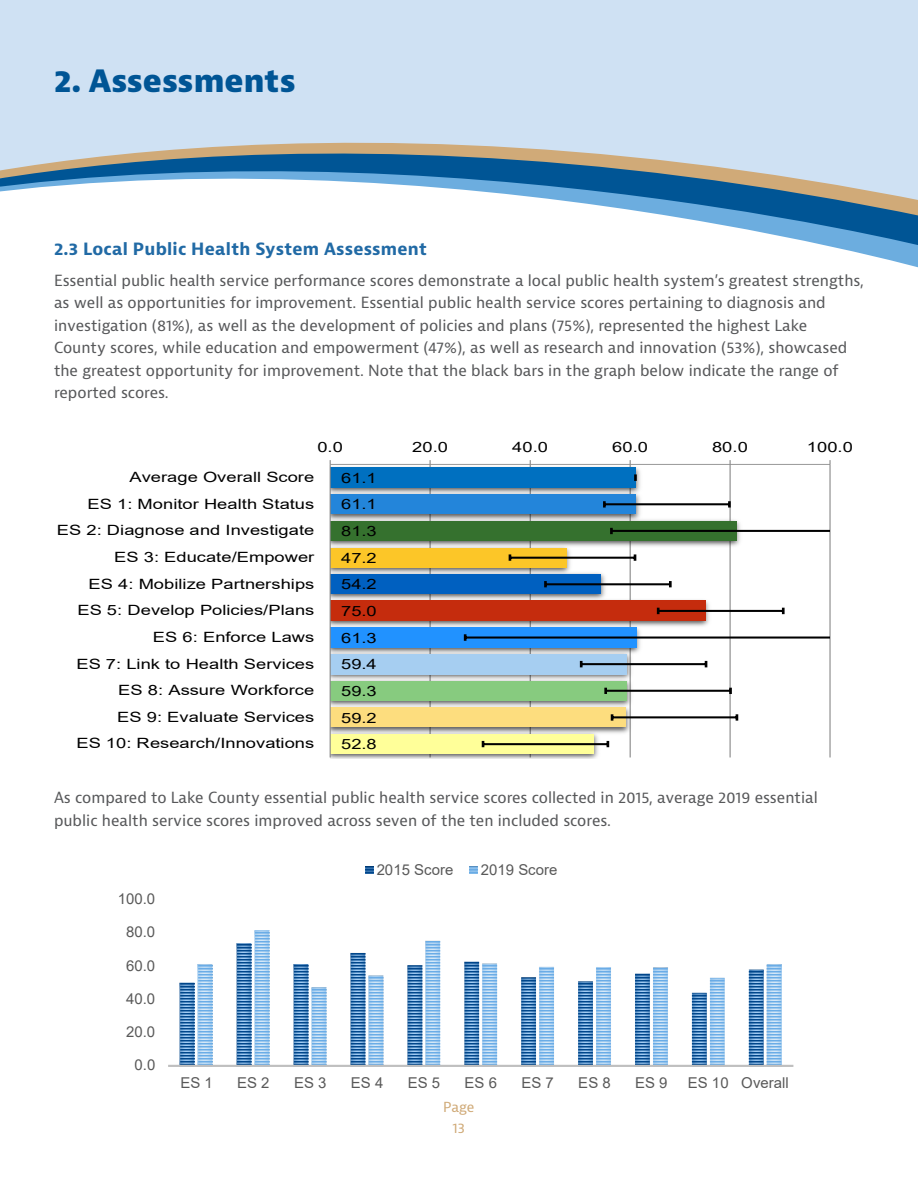
<style>
.page{position:relative;width:918px;height:1188px;background:#fff}
.page>*{position:absolute;margin:0;border:0;box-sizing:border-box;transform-origin:0 0}
.t1{font:800 30px "Bernina Sans";color:#005595}
.Body_Copy{font:700 16.5px "Bernina Sans";letter-spacing:.015em;color:#216aa5}
.Body_Copy-2{font:15px/22.5px "Bernina Sans";color:#57585a}
.t2{font:15px "Arial";letter-spacing:.005em;color:#595959}
.t3{font:14.1px/26.7px "Arial";color:#000;text-align:justify;scale:1.29 1}
.t4{font:13.5px/20.7px "Bernina Sans";letter-spacing:-.005em;color:#d0aa78;text-align:center}
</style>
<div class="page">
<div style="left:0;top:0;width:918px;height:63px;background:#cfe1f3"></div>
<svg style="left:838px;top:248px;width:80px;height:20px"></svg>
<div style="left:0;top:63px;width:918px;height:10px;background:#cfe1f3"></div>
<svg style="left:0;top:73px;width:918px;height:175px;fill:#cfe1f3"></svg>
<hr style="left:630px;top:464px;width:1px;height:293px;background:#898989">
<hr style="left:730px;top:464px;width:1px;height:293px;background:#898989">
<hr style="left:830px;top:464px;width:1px;height:293px;background:#898989">
<img style="left:331px;top:465px;width:310px;height:25px">
<img style="left:331px;top:490px;width:313px;height:27px">
<img style="left:331px;top:517px;width:414px;height:33px">
<img style="left:331px;top:543px;width:244px;height:27px">
<img style="left:331px;top:570px;width:279px;height:26px">
<img style="left:331px;top:596px;width:383px;height:31px">
<img style="left:331px;top:623px;width:314px;height:30px">
<img style="left:331px;top:650px;width:305px;height:26px">
<img style="left:331px;top:676px;width:304px;height:27px">
<img style="left:331px;top:703px;width:300px;height:33px">
<img style="left:330px;top:730px;width:273px;height:28px">
<div style="left:330px;top:468px;width:305px;height:20px;background:#0070c0"></div>
<div style="left:330px;top:494px;width:306px;height:20px;background:#2385da"></div>
<div style="left:330px;top:521px;width:406px;height:20px;background:#35712e"></div>
<div style="left:330px;top:548px;width:236px;height:20px;background:#fcc628"></div>
<div style="left:330px;top:574px;width:271px;height:20px;background:#0060c0"></div>
<div style="left:330px;top:601px;width:375px;height:20px;background:#c52c0d"></div>
<div style="left:330px;top:627px;width:306px;height:21px;background:#2192ff"></div>
<div style="left:330px;top:654px;width:297px;height:20px;background:#a6cef1"></div>
<div style="left:330px;top:681px;width:296px;height:20px;background:#87cb7f"></div>
<div style="left:330px;top:707px;width:296px;height:20px;background:#fddd7e"></div>
<div style="left:330px;top:734px;width:264px;height:20px;background:#ff9"></div>
<svg style="left:634px;top:474px;width:3px;height:7px"></svg>
<hr style="left:604px;top:503px;width:32px;height:2px;background:#000">
<hr style="left:636px;top:503px;width:93px;height:2px;background:#000">
<svg style="left:603px;top:501px;width:3px;height:7px"></svg>
<svg style="left:728px;top:501px;width:3px;height:7px"></svg>
<hr style="left:611px;top:530px;width:125px;height:2px;background:#000">
<hr style="left:736px;top:530px;width:94px;height:2px;background:#000">
<svg style="left:610px;top:528px;width:3px;height:6px"></svg>
<hr style="left:510px;top:557px;width:56px;height:2px;background:#000">
<hr style="left:566px;top:557px;width:69px;height:2px;background:#000">
<svg style="left:509px;top:554px;width:2px;height:7px"></svg>
<svg style="left:634px;top:554px;width:2px;height:7px"></svg>
<hr style="left:545px;top:583px;width:56px;height:2px;background:#000">
<hr style="left:601px;top:583px;width:69px;height:2px;background:#000">
<svg style="left:544px;top:581px;width:3px;height:6px"></svg>
<hr style="left:658px;top:610px;width:47px;height:2px;background:#000">
<hr style="left:705px;top:610px;width:78px;height:2px;background:#000">
<hr style="left:465px;top:636px;width:171px;height:3px;background:#000">
<hr style="left:636px;top:636px;width:194px;height:3px;background:#000">
<hr style="left:581px;top:663px;width:46px;height:2px;background:#000">
<hr style="left:627px;top:663px;width:79px;height:2px;background:#000">
<hr style="left:606px;top:690px;width:20px;height:2px;background:#000">
<hr style="left:626px;top:690px;width:105px;height:2px;background:#000">
<svg style="left:729px;top:688px;width:3px;height:6px"></svg>
<hr style="left:612px;top:716px;width:14px;height:3px;background:#000">
<hr style="left:626px;top:716px;width:111px;height:3px;background:#000">
<hr style="left:483px;top:743px;width:111px;height:2px;background:#000">
<svg style="left:594px;top:741px;width:15px;height:6px"></svg>
<hr style="left:330px;top:464px;width:500px;height:1px;background:#898989">
<hr style="left:330px;top:464px;width:1px;height:293px;background:#898989">
<img style="left:180px;top:964px;width:18px;height:101px">
<img style="left:198px;top:930px;width:584px;height:135px">
<hr style="left:168px;top:1065px;width:625px;height:2px;background:#bfbfbf">
<svg style="left:366px;top:866px;width:8px;height:8px"></svg>
<svg style="left:470px;top:866px;width:8px;height:8px"></svg>
<p class="t1" style="left:54px;top:61px;width:243px">2. Assessments</p>
<p class="Body_Copy" style="left:54px;top:238px;width:375px">2.3 Local Public Health System Assessment</p>
<p class="Body_Copy-2" style="left:54px;top:270px;width:812px">Essential public health service performance scores demonstrate a local public health system’s greatest strengths, as well as opportunities for improvement. Essential public health service scores pertaining to diagnosis and investigation (81%), as well as the development of policies and plans (75%), represented the highest Lake<br>County scores, while education and empowerment (47%), as well as research and innovation (53%), showcased the greatest opportunity for improvement. Note that the black bars in the graph below indicate the range of reported scores.</p>
<p class="t3" style="left:317px;top:433px;width:21px">0.0</p>
<p class="t3" style="left:412px;top:433px;width:29px">20.0</p>
<p class="t3" style="left:512px;top:433px;width:29px">40.0</p>
<p class="t3" style="left:612px;top:433px;width:29px">60.0</p>
<p class="t3" style="left:712px;top:433px;width:29px">80.0</p>
<p class="t3" style="left:807px;top:433px;width:37px">100.0</p>
<p class="t3" style="left:57px;top:464px;width:201px;text-align:right">Average Overall Score<br>ES 1: Monitor Health Status<br>ES 2: Diagnose and Investigate<br>ES 3: Educate/Empower<br>ES 4: Mobilize Partnerships<br>ES 5: Develop Policies/Plans<br>ES 6: Enforce Laws<br>ES 7: Link to Health Services<br>ES 8: Assure Workforce<br>ES 9: Evaluate Services<br>ES 10: Research/Innovations</p>
<p class="t3" style="left:341px;top:464px;width:29px">61.1<br>61.1<br>81.3<br>47.2<br>54.2<br>75.0<br>61.3<br>59.4<br>59.3<br>59.2<br>52.8</p>
<p class="Body_Copy-2" style="left:54px;top:787px;width:765px">As compared to Lake County essential public health service scores collected in 2015, average 2019 essential public health service scores improved across seven of the ten included scores.</p>
<p class="t2" style="left:118px;top:888px;width:39px">100.0</p>
<p class="t2" style="left:126px;top:922px;width:31px">80.0</p>
<p class="t2" style="left:126px;top:955px;width:31px">60.0</p>
<p class="t2" style="left:126px;top:988px;width:31px">40.0</p>
<p class="t2" style="left:126px;top:1022px;width:31px">20.0</p>
<p class="t2" style="left:134px;top:1055px;width:22px">0.0</p>
<p class="t2" style="left:377px;top:859px;width:78px">2015 Score</p>
<p class="t2" style="left:481px;top:859px;width:78px">2019 Score</p>
<p class="t2" style="left:180px;top:1073px;width:34px">ES 1</p>
<p class="t2" style="left:237px;top:1073px;width:34px">ES 2</p>
<p class="t2" style="left:294px;top:1073px;width:34px">ES 3</p>
<p class="t2" style="left:351px;top:1073px;width:34px">ES 4</p>
<p class="t2" style="left:408px;top:1073px;width:34px">ES 5</p>
<p class="t2" style="left:465px;top:1073px;width:34px">ES 6</p>
<p class="t2" style="left:521px;top:1073px;width:34px">ES 7</p>
<p class="t2" style="left:578px;top:1073px;width:34px">ES 8</p>
<p class="t2" style="left:635px;top:1073px;width:34px">ES 9</p>
<p class="t2" style="left:688px;top:1073px;width:102px">ES 10 Overall</p>
<p class="t4" style="left:443px;top:1097px;width:33px">Page<br>13</p>
</div>
